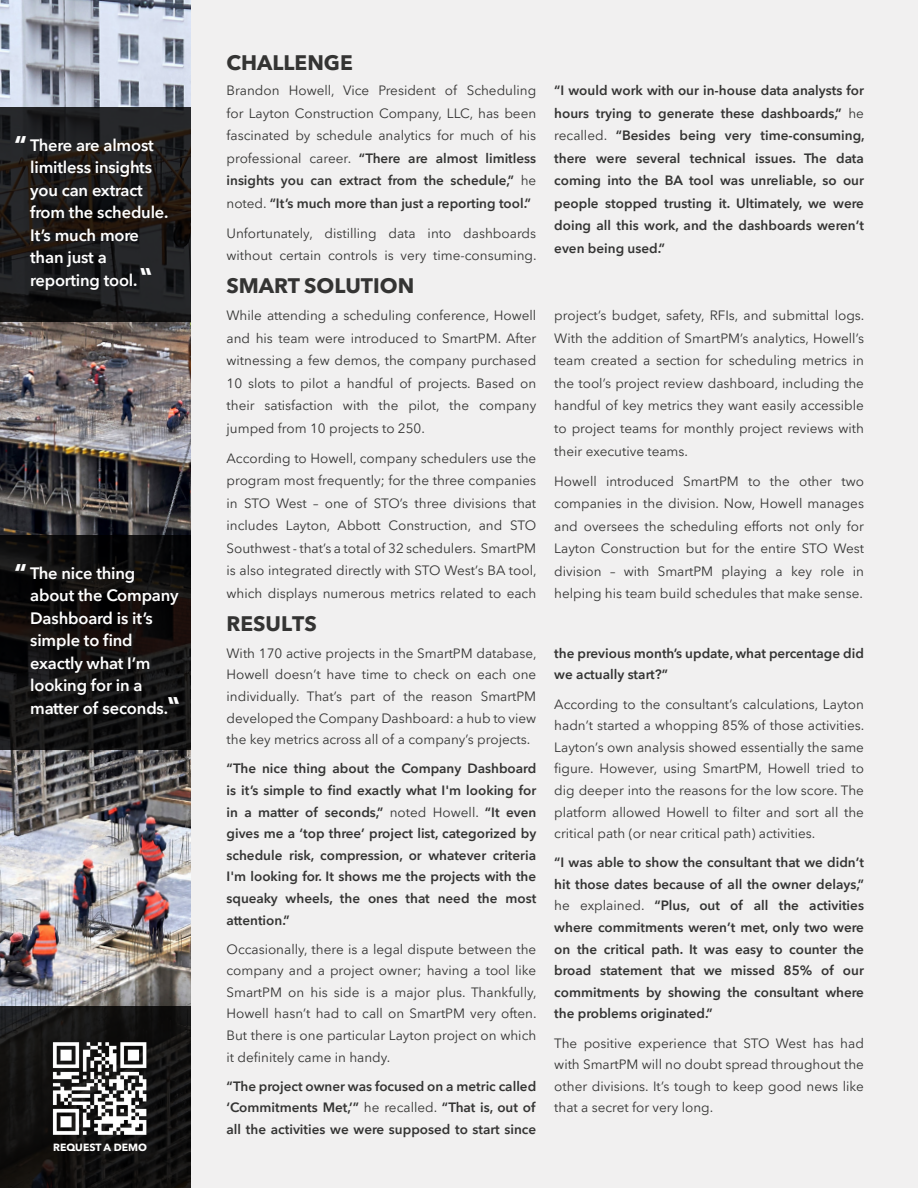
<style>
.page{position:relative;width:918px;height:1188px;background:#fff}
.page>*{position:absolute;margin:0;border:0;box-sizing:border-box;transform-origin:0 0}
.t1{font:700 25.5px "Avenir Next LT Pro";color:#fff}
.t2{font:700 21px "Avenir Next LT Pro";color:#343433}
.t3{font:600 16.5px/22.5px "Avenir Next LT Pro";letter-spacing:-.01em;color:#fff}
.t4{font:13.5px/22.5px "Avenir Next LT Pro";color:#343433;text-align:justify}
.t5{font:600 13.5px/21.6px "Avenir Next LT Pro";color:#343433;text-align:justify}
.t6{font:700 10.5px "Avenir Next LT Pro";color:#fff}
.s1{font-weight:600}
.s2{font-weight:400}
</style>
<div class="page">
<div style="left:190px;top:0;width:728px;height:1188px;background:#f1f0f0"></div>
<img style="left:0;top:0;width:190px;height:1007px">
<svg style="left:0;top:1007px;width:190px;height:181px;background:#121211"></svg>
<img style="left:49px;top:1039px;width:103px;height:96px">
<svg style="left:0;top:535px;width:190px;height:214px;background:#11100f"></svg>
<svg style="left:0;top:107px;width:190px;height:214px;background:#1d1c1b"></svg>
<svg style="left:168px;top:697px;width:11px;height:7px"></svg>
<svg style="left:140px;top:268px;width:11px;height:7px"></svg>
<h1 class="t1" style="left:14px;top:130px;width:14px">“</h1>
<p class="t3" style="left:30px;top:134px;width:140px">There are almost limitless insights you can extract from the schedule.<br>It’s much more than just a reporting tool.</p>
<h1 class="t1" style="left:14px;top:558px;width:14px">“</h1>
<p class="t3" style="left:30px;top:562px;width:150px">The nice thing about the Company<br>Dashboard is it’s simple to find exactly what I’m looking for in a matter of seconds.</p>
<p class="t6" style="left:53px;top:1140px;width:95px">REQUEST A DEMO</p>
<h2 class="t2" style="left:227px;top:50px;width:128px">CHALLENGE</h2>
<p class="t4" style="left:227px;top:79px;width:311px">Brandon Howell, Vice President of Scheduling for Layton Construction Company, LLC, has been fascinated by schedule analytics for much of his professional career. <span class="s1">“There are almost limitless insights you can extract from the schedule,”</span> he noted. <span class="s1">“It’s much more than just a reporting tool.”</span></p>
<p class="t4" style="left:227px;top:222px;width:312px">Unfortunately, distilling data into dashboards without certain controls is very time-consuming.</p>
<h2 class="t2" style="left:227px;top:273px;width:189px">SMART SOLUTION</h2>
<p class="t4" style="left:227px;top:304px;width:311px">While attending a scheduling conference, Howell and his team were introduced to SmartPM. After witnessing a few demos, the company purchased 10 slots to pilot a handful of projects. Based on their satisfaction with the pilot, the company jumped from 10 projects to 250.</p>
<p class="t4" style="left:227px;top:447px;width:312px">According to Howell, company schedulers use the program most frequently; for the three companies in STO West – one of STO’s three divisions that includes Layton, Abbott Construction, and STO Southwest - that’s a total of 32 schedulers. SmartPM is also integrated directly with STO West’s BA tool, which displays numerous metrics related to each</p>
<h2 class="t2" style="left:227px;top:611px;width:92px">RESULTS</h2>
<p class="t4" style="left:227px;top:642px;width:312px;line-height:21.6px">With 170 active projects in the SmartPM database, Howell doesn’t have time to check on each one individually. That’s part of the reason SmartPM developed the Company Dashboard: a hub to view the key metrics across all of a company’s projects.</p>
<p class="t5" style="left:227px;top:758px;width:311px">“The nice thing about the Company Dashboard is it’s simple to find exactly what I'm looking for in a matter of seconds,” <span class="s2">noted Howell.</span> “It even gives me a ‘top three’ project list, categorized by schedule risk, compression, or whatever criteria I'm looking for. It shows me the projects with the squeaky wheels, the ones that need the most attention.”</p>
<p class="t4" style="left:227px;top:938px;width:312px;line-height:21.6px">Occasionally, there is a legal dispute between the company and a project owner; having a tool like SmartPM on his side is a major plus. Thankfully, Howell hasn’t had to call on SmartPM very often.<br>But there is one particular Layton project on which it definitely came in handy.</p>
<p class="t5" style="left:227px;top:1075px;width:311px">“The project owner was focused on a metric called ‘Commitments Met,’” <span class="s2">he recalled.</span> “That is, out of all the activities we were supposed to start since</p>
<p class="t5" style="left:554px;top:79px;width:312px;line-height:22.5px">“I would work with our in-house data analysts for hours trying to generate these dashboards,” <span class="s2">he recalled.</span> “Besides being very time-consuming, there were several technical issues. The data coming into the BA tool was unreliable, so our people stopped trusting it. Ultimately, we were doing all this work, and the dashboards weren’t even being used.”</p>
<p class="t4" style="left:554px;top:305px;width:312px">project’s budget, safety, RFIs, and submittal logs.<br>With the addition of SmartPM’s analytics, Howell’s team created a section for scheduling metrics in the tool’s project review dashboard, including the handful of key metrics they want easily accessible to project teams for monthly project reviews with their executive teams.</p>
<p class="t4" style="left:554px;top:470px;width:311px">Howell introduced SmartPM to the other two companies in the division. Now, Howell manages and oversees the scheduling efforts not only for Layton Construction but for the entire STO West division – with SmartPM playing a key role in helping his team build schedules that make sense.</p>
<p class="t5" style="left:554px;top:642px;width:311px">the previous month’s update, what percentage did we actually start?”</p>
<p class="t4" style="left:554px;top:693px;width:312px;line-height:21.6px">According to the consultant’s calculations, Layton hadn’t started a whopping 85% of those activities.<br>Layton’s own analysis showed essentially the same figure. However, using SmartPM, Howell tried to dig deeper into the reasons for the low score. The platform allowed Howell to filter and sort all the critical path (or near critical path) activities.</p>
<p class="t5" style="left:554px;top:852px;width:311px">“I was able to show the consultant that we didn’t hit those dates because of all the owner delays,” <span class="s2">he explained.</span> “Plus, out of all the activities where commitments weren’t met, only two were on the critical path. It was easy to counter the broad statement that we missed 85% of our commitments by showing the consultant where the problems originated.”</p>
<p class="t4" style="left:554px;top:1032px;width:311px;line-height:21.6px">The positive experience that STO West has had with SmartPM will no doubt spread throughout the other divisions. It’s tough to keep good news like that a secret for very long.</p>
</div>
